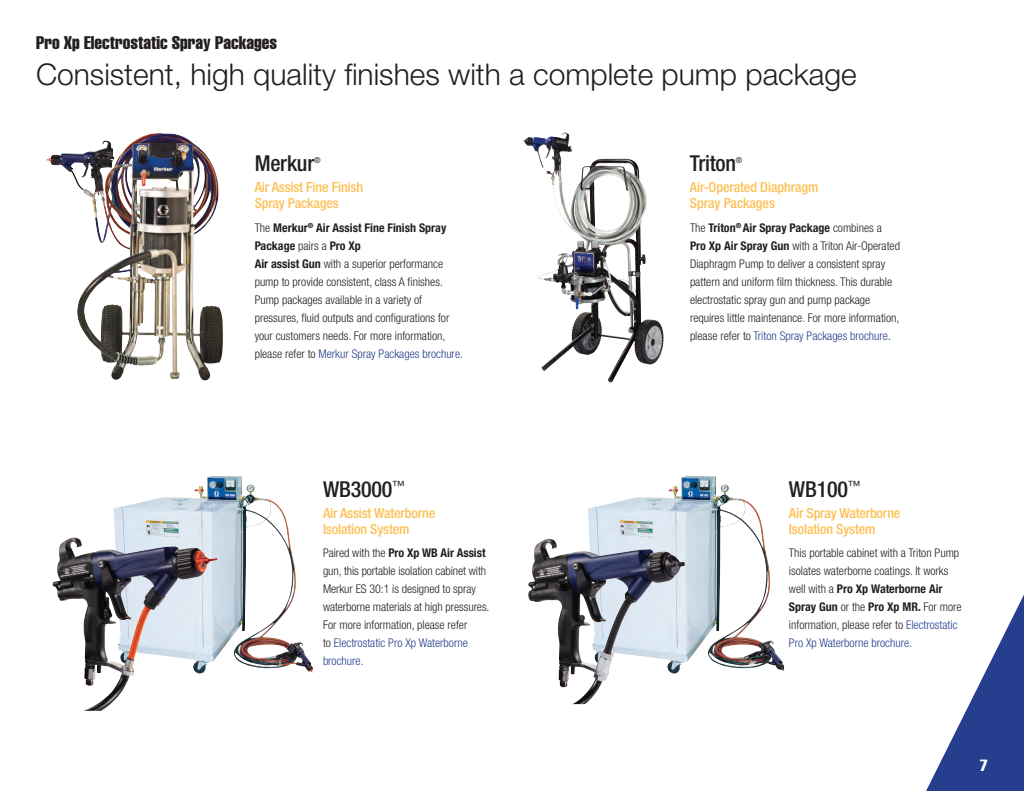
<style>
.page{position:relative;width:1024px;height:791px;background:#fff}
.page>*{position:absolute;margin:0;border:0;box-sizing:border-box;transform-origin:0 0}
.Body_Copy_White{font:300 30px "Helvetica Neue LT Std";color:#231f20}
.t1{font:500 condensed 22px "Helvetica Neue LT Std";letter-spacing:-.01em;color:#231f20}
.Body_Copy_White-2{font:18px "Helvetica LT Std Comp";color:#231f20}
.Body_Copy_White-3{font:16px "Helvetica LT Std Comp";color:#fff}
.t2{font:500 condensed 14px/16px "Helvetica Neue LT Std";letter-spacing:-.01em;color:#fdc056}
.t3{font:300 condensed 12px/18px "Helvetica Neue LT Std";color:#231f20}
.t4{font:condensed 8.2px "Helvetica Neue LT Std";color:#231f20}
.s1{font-weight:700}
.s2{color:#253f8e}
</style>
<div class="page">
<img style="left:588px;top:477px;width:196px;height:194px">
<img style="left:528px;top:539px;width:151px;height:165px">
<img style="left:113px;top:477px;width:200px;height:197px">
<img style="left:52px;top:537px;width:83px;height:174px">
<img style="left:523px;top:133px;width:63px;height:119px">
<img style="left:52px;top:133px;width:171px;height:248px">
<svg style="left:926px;top:595px;width:98px;height:196px"></svg>
<p class="Body_Copy_White-2" style="left:36px;top:31px;width:243px">Pro Xp Electrostatic Spray Packages</p>
<p class="Body_Copy_White" style="left:36px;top:56px;width:822px">Consistent, high quality finishes with a complete pump package</p>
<p class="t1" style="left:255px;top:150px;width:61px">Merkur</p>
<p class="t4" style="left:314px;top:155px;width:8px">®</p>
<p class="t2" style="left:255px;top:179px;width:110px">Air Assist Fine Finish<br>Spray Packages</p>
<p class="t3" style="left:255px;top:218px;width:210px">The <span class="s1">Merkur</span><sup>®</sup> <span class="s1">Air Assist Fine Finish Spray Package</span> pairs a <span class="s1">Pro Xp<br>Air assist Gun</span> with a superior performance pump to provide consistent, class A finishes.<br>Pump packages available in a variety of pressures, fluid outputs and configurations for your customers needs. For more information, please refer to <span class="s2">Merkur Spray Packages brochure.</span></p>
<p class="t1" style="left:690px;top:150px;width:48px">Triton</p>
<p class="t4" style="left:736px;top:155px;width:8px">®</p>
<p class="t2" style="left:690px;top:179px;width:130px">Air-Operated Diaphragm<br>Spray Packages</p>
<p class="t3" style="left:690px;top:218px;width:212px">The <span class="s1">Triton</span><sup>®</sup> <span class="s1">Air Spray Package</span> combines a <span class="s1">Pro Xp Air Spray Gun</span> with a Triton Air-Operated Diaphragm Pump to deliver a consistent spray pattern and uniform film thickness. This durable electrostatic spray gun and pump package requires little maintenance. For more information, please refer to <span class="s2">Triton Spray Packages brochure</span>.</p>
<p class="t1" style="left:323px;top:476px;width:83px">WB3000<sup>™</sup></p>
<p class="t2" style="left:323px;top:505px;width:114px">Air Assist Waterborne<br>Isolation System</p>
<p class="t3" style="left:323px;top:544px;width:168px">Paired with the <span class="s1">Pro Xp WB Air Assist </span>gun, this portable isolation cabinet with Merkur ES 30:1 is designed to spray waterborne materials at high pressures.<br>For more information, please refer<br>to <span class="s2">Electrostatic Pro Xp Waterborne brochure.</span></p>
<p class="t1" style="left:789px;top:476px;width:73px">WB100<sup>™</sup></p>
<p class="t2" style="left:789px;top:505px;width:113px">Air Spray Waterborne<br>Isolation System</p>
<p class="t3" style="left:789px;top:544px;width:174px">This portable cabinet with a Triton Pump isolates waterborne coatings. It works well with a <span class="s1">Pro Xp Waterborne Air Spray Gun</span> or the <span class="s1">Pro Xp MR.</span> For more information, please refer to <span class="s2">Electrostatic Pro Xp Waterborne brochure.</span></p>
<p class="Body_Copy_White-3" style="left:980px;top:756px;width:9px">7</p>
</div>
